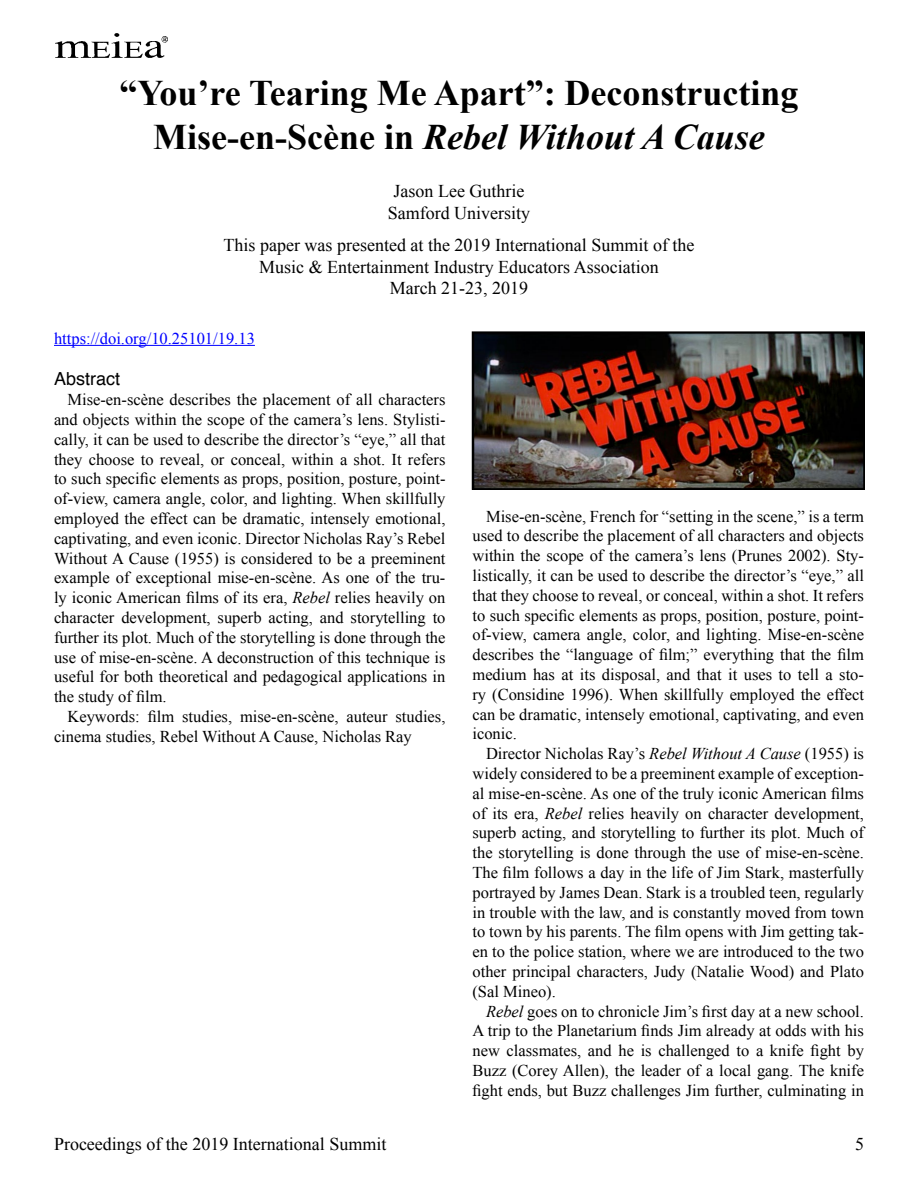
<style>
.page{position:relative;width:918px;height:1188px;background:#fff}
.page>*{position:absolute;margin:0;border:0;box-sizing:border-box;transform-origin:0 0}
.t1{font:700 36px/43.2px "Times New Roman";color:#000;text-align:center}
.t2{font:18px/21.6px "Times New Roman";color:#000;text-align:center}
.t3{font:18px "Helvetica";color:#000}
.t4{font:16.5px/19.8px "Times New Roman";color:#000;text-align:justify}
.t5{font:16.5px "Times New Roman";color:#00f}
.s1{font-style:italic}
</style>
<div class="page">
<hr style="left:54px;top:345px;width:201px;height:1px;background:#00f">
<img style="left:55px;top:33px;width:113px;height:25px">
<img style="left:475px;top:334px;width:387px;height:153px">
<div style="left:472px;top:331px;width:393px;height:159px;border:2px solid #000"></div>
<h1 class="t1" style="left:119px;top:71px;width:681px">“You’re Tearing Me Apart”: Deconstructing<br>Mise-en-Scène in <span class="s1">Rebel Without A Cause</span></h1>
<p class="t2" style="left:388px;top:180px;width:144px">Jason Lee Guthrie<br>Samford University</p>
<p class="t2" style="left:224px;top:234px;width:472px">This paper was presented at the 2019 International Summit of the<br>Music &amp; Entertainment Industry Educators Association<br>March 21-23, 2019</p>
<p class="t5" style="left:54px;top:327px;width:202px">https://doi.org/10.25101/19.13</p>
<p class="t3" style="left:54px;top:365px;width:68px">Abstract</p>
<p class="t4" style="left:54px;top:390px;width:393px;text-indent:13px">Mise-en-scène describes the placement of all characters and objects within the scope of the camera’s lens. Stylisti&shy;cally, it can be used to describe the director’s “eye,” all that they choose to reveal, or conceal, within a shot. It refers to such specific elements as props, position, posture, point&shy;of-view, camera angle, color, and lighting. When skillfully employed the effect can be dramatic, intensely emotional, captivating, and even iconic. Director Nicholas Ray’s Rebel Without A Cause (1955) is considered to be a preeminent example of exceptional mise-en-scène. As one of the tru&shy;ly iconic American films of its era, <span class="s1">Rebel</span> relies heavily on character development, superb acting, and storytelling to further its plot. Much of the storytelling is done through the use of mise-en-scène. A deconstruction of this technique is useful for both theoretical and pedagogical applications in the study of film.</p>
<p class="t4" style="left:54px;top:706px;width:393px;text-indent:13px">Keywords: film studies, mise-en-scène, auteur studies, cinema studies, Rebel Without A Cause, Nicholas Ray</p>
<p class="t4" style="left:473px;top:506px;width:393px;text-indent:13px">Mise-en-scène, French for “setting in the scene,” is a term used to describe the placement of all characters and objects within the scope of the camera’s lens (Prunes 2002). Sty&shy;listically, it can be used to describe the director’s “eye,” all that they choose to reveal, or conceal, within a shot. It refers to such specific elements as props, position, posture, point&shy;of-view, camera angle, color, and lighting. Mise-en-scène describes the “language of film;” everything that the film medium has at its disposal, and that it uses to tell a sto&shy;ry (Considine 1996). When skillfully employed the effect can be dramatic, intensely emotional, captivating, and even iconic.</p>
<p class="t4" style="left:473px;top:743px;width:393px;text-indent:13px">Director Nicholas Ray’s <span class="s1">Rebel Without A Cause</span> (1955) is widely considered to be a preeminent example of exception&shy;al mise-en-scène. As one of the truly iconic American films of its era, <span class="s1">Rebel</span> relies heavily on character development, superb acting, and storytelling to further its plot. Much of the storytelling is done through the use of mise-en-scène.<br>The film follows a day in the life of Jim Stark, masterfully portrayed by James Dean. Stark is a troubled teen, regularly in trouble with the law, and is constantly moved from town to town by his parents. The film opens with Jim getting tak&shy;en to the police station, where we are introduced to the two other principal characters, Judy (Natalie Wood) and Plato (Sal Mineo).</p>
<p class="t4" style="left:472px;top:1001px;width:393px;text-indent:14px"><span class="s1">Rebel</span> goes on to chronicle Jim’s first day at a new school.<br>A trip to the Planetarium finds Jim already at odds with his new classmates, and he is challenged to a knife fight by Buzz (Corey Allen), the leader of a local gang. The knife fight ends, but Buzz challenges Jim further, culminating in</p>
<p class="t2" style="left:54px;top:1132px;width:334px">Proceedings of the 2019 International Summit</p>
<p class="t2" style="left:855px;top:1132px;width:10px">5</p>
</div>
